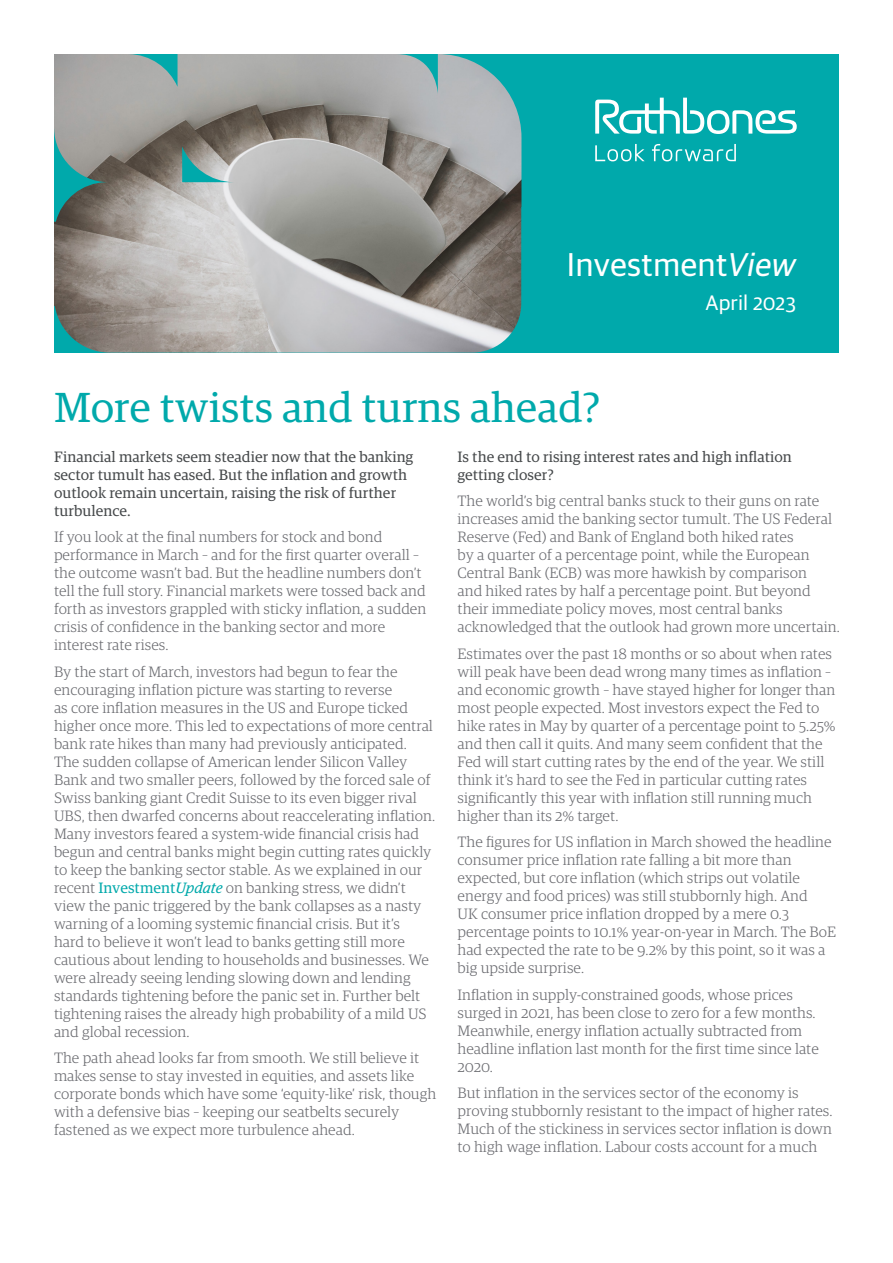
<style>
.page{position:relative;width:893px;height:1263px;background:#fff}
.page>*{position:absolute;margin:0;border:0;box-sizing:border-box;transform-origin:0 0}
.t1{font:42px "Guardian RTB Egyp";color:#00a9ab}
.t2{font:33px "Guardian RTB Sans";color:#fff}
.t3{font:21px "Guardian RTB Sans";color:#fff}
.t4{font:300 15px/18px "Guardian RTB Egyp";color:#696a6f}
.t5{font:15px/18px "Guardian RTB Egyp";color:#45484a}
.s1{font-style:italic}
.s2{font-weight:400;color:#00a9ab}
.s3{font-weight:400;font-style:italic;color:#00a9ab}
</style>
<div class="page">
<div style="left:54px;top:54px;width:785px;height:299px;background:#00a9ab"></div>
<svg style="left:595px;top:98px;width:202px;height:63px"></svg>
<img style="left:54px;top:54px;width:467px;height:299px">
<h2 class="t2" style="left:566px;top:241px;width:231px">Investment<span class="s1">View</span></h2>
<h3 class="t3" style="left:706px;top:287px;width:92px">April 2023</h3>
<h1 class="t1" style="left:54px;top:379px;width:548px">More twists and turns ahead?</h1>
<p class="t5" style="left:54px;top:447px;width:361px">Financial markets seem steadier now that the banking sector tumult has eased. But the inflation and growth outlook remain uncertain, raising the risk of further turbulence.</p>
<p class="t4" style="left:54px;top:527px;width:374px">If you look at the final numbers for stock and bond performance in March – and for the first quarter overall – the outcome wasn’t bad. But the headline numbers don’t tell the full story. Financial markets were tossed back and forth as investors grappled with sticky inflation, a sudden crisis of confidence in the banking sector and more interest rate rises.</p>
<p class="t4" style="left:54px;top:662px;width:383px">By the start of March, investors had begun to fear the encouraging inflation picture was starting to reverse<br>as core inflation measures in the US and Europe ticked higher once more. This led to expectations of more central bank rate hikes than many had previously anticipated.<br>The sudden collapse of American lender Silicon Valley Bank and two smaller peers, followed by the forced sale of Swiss banking giant Credit Suisse to its even bigger rival UBS, then dwarfed concerns about reaccelerating inflation.<br>Many investors feared a system-wide financial crisis had begun and central banks might begin cutting rates quickly to keep the banking sector stable. As we explained in our recent <span class="s2">Investment</span><span class="s3">Update</span> on banking stress, we didn’t view the panic triggered by the bank collapses as a nasty warning of a looming systemic financial crisis. But it’s<br>hard to believe it won’t lead to banks getting still more cautious about lending to households and businesses. We were already seeing lending slowing down and lending standards tightening before the panic set in. Further belt tightening raises the already high probability of a mild US and global recession.</p>
<p class="t4" style="left:54px;top:1048px;width:384px">The path ahead looks far from smooth. We still believe it makes sense to stay invested in equities, and assets like corporate bonds which have some ‘equity-like’ risk, though with a defensive bias – keeping our seatbelts securely fastened as we expect more turbulence ahead.</p>
<p class="t5" style="left:458px;top:447px;width:336px">Is the end to rising interest rates and high inflation getting closer?</p>
<p class="t4" style="left:458px;top:491px;width:384px">The world’s big central banks stuck to their guns on rate increases amid the banking sector tumult. The US Federal Reserve (Fed) and Bank of England both hiked rates<br>by a quarter of a percentage point, while the European Central Bank (ECB) was more hawkish by comparison<br>and hiked rates by half a percentage point. But beyond their immediate policy moves, most central banks acknowledged that the outlook had grown more uncertain.</p>
<p class="t4" style="left:458px;top:644px;width:380px">Estimates over the past 18 months or so about when rates will peak have been dead wrong many times as inflation – and economic growth – have stayed higher for longer than most people expected. Most investors expect the Fed to hike rates in May by quarter of a percentage point to 5.25% and then call it quits. And many seem confident that the Fed will start cutting rates by the end of the year. We still think it’s hard to see the Fed in particular cutting rates significantly this year with inflation still running much higher than its 2% target.</p>
<p class="t4" style="left:458px;top:832px;width:380px">The figures for US inflation in March showed the headline consumer price inflation rate falling a bit more than expected, but core inflation (which strips out volatile energy and food prices) was still stubbornly high. And<br>UK consumer price inflation dropped by a mere 0.3 percentage points to 10.1% year-on-year in March. The BoE had expected the rate to be 9.2% by this point, so it was a big upside surprise.</p>
<p class="t4" style="left:458px;top:985px;width:363px">Inflation in supply-constrained goods, whose prices surged in 2021, has been close to zero for a few months.<br>Meanwhile, energy inflation actually subtracted from headline inflation last month for the first time since late 2020.</p>
<p class="t4" style="left:458px;top:1083px;width:376px">But inflation in the services sector of the economy is proving stubbornly resistant to the impact of higher rates.<br>Much of the stickiness in services sector inflation is down to high wage inflation. Labour costs account for a much</p>
</div>
